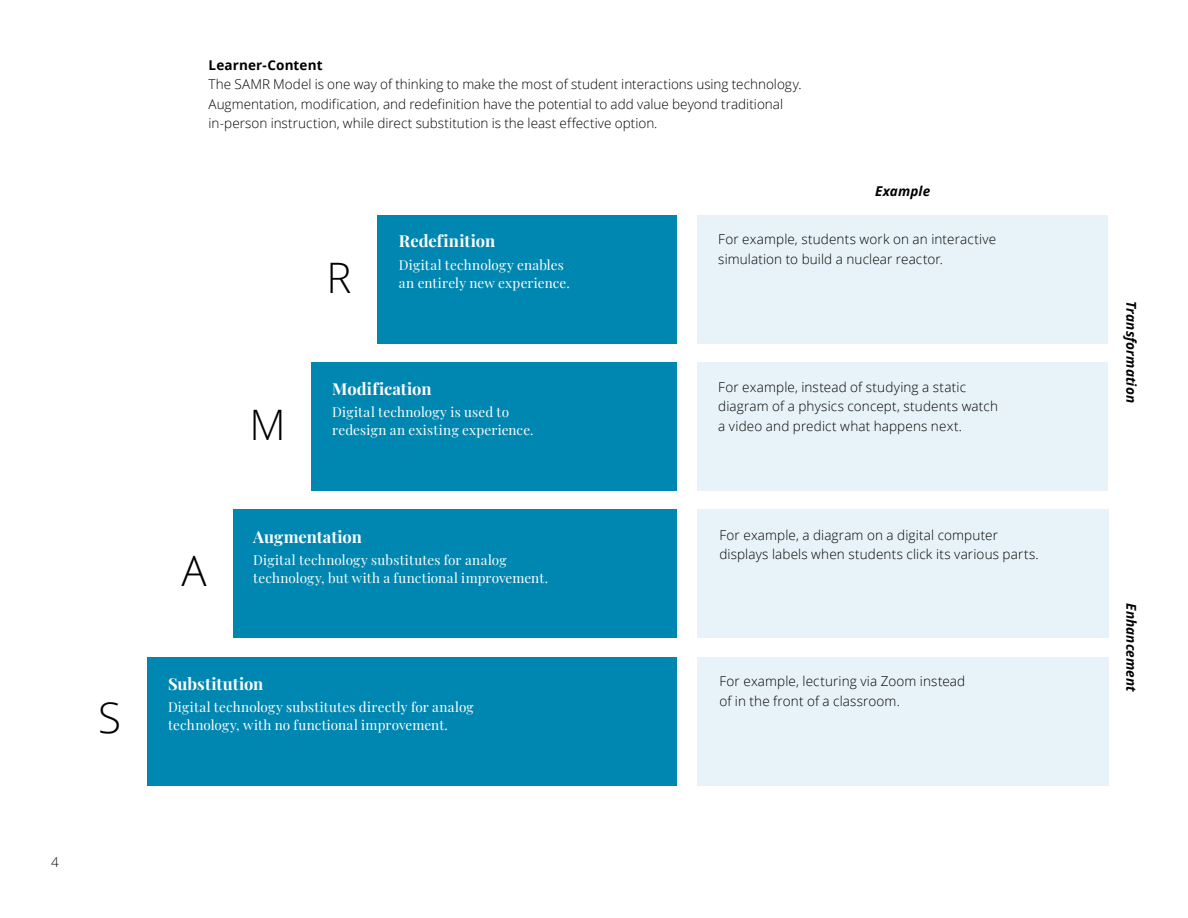
<style>
.page{position:relative;width:1188px;height:918px;background:#fff}
.page>*{position:absolute;margin:0;border:0;box-sizing:border-box;transform-origin:0 0}
.t1{font:300 42px "Open Sans";color:#000}
.t2{font:700 16.5px "Playfair Display";color:#fff}
.t3{font:300 13.5px/19.5px "Open Sans";letter-spacing:.01em;color:#000}
.t4{font:13.5px/18px "Playfair Display";letter-spacing:.015em;color:#fff}
.t5{font:italic 700 13.5px "Open Sans";letter-spacing:.01em;color:#000}
.t6{font:700 13.5px "Open Sans";letter-spacing:.01em;color:#000}
</style>
<div class="page">
<div style="left:377px;top:215px;width:300px;height:129px;background:#0087b1"></div>
<div style="left:697px;top:215px;width:410px;height:129px;background:#e8f3f9"></div>
<div style="left:311px;top:362px;width:366px;height:129px;background:#0087b1"></div>
<div style="left:697px;top:362px;width:410px;height:129px;background:#e8f3f9"></div>
<div style="left:233px;top:510px;width:444px;height:128px;background:#0087b1"></div>
<div style="left:697px;top:510px;width:411px;height:128px;background:#e8f3f9"></div>
<div style="left:147px;top:657px;width:530px;height:128px;background:#0087b1"></div>
<div style="left:697px;top:657px;width:411px;height:128px;background:#e8f3f9"></div>
<h1 class="t1" style="left:98px;top:689px;width:24px">S</h1>
<p class="t6" style="left:209px;top:55px;width:116px">Learner-Content</p>
<p class="t3" style="left:209px;top:74px;width:594px">The SAMR Model is one way of thinking to make the most of student interactions using technology.<br>Augmentation, modification, and redefinition have the potential to add value beyond traditional in-person instruction, while direct substitution is the least effective option.</p>
<p class="t5" style="left:875px;top:181px;width:57px">Example</p>
<h1 class="t1" style="left:181px;top:542px;width:27px">A</h1>
<h1 class="t1" style="left:249px;top:396px;width:38px">M</h1>
<h1 class="t1" style="left:327px;top:249px;width:26px">R</h1>
<p class="t2" style="left:399px;top:228px;width:98px">Redefinition</p>
<p class="t4" style="left:399px;top:254px;width:172px">Digital technology enables an entirely new experience.</p>
<p class="t2" style="left:332px;top:376px;width:101px">Modification</p>
<p class="t4" style="left:332px;top:402px;width:203px">Digital technology is used to redesign an existing experience.</p>
<p class="t2" style="left:253px;top:524px;width:110px">Augmentation</p>
<p class="t4" style="left:253px;top:550px;width:296px">Digital technology substitutes for analog technology, but with a functional improvement.</p>
<p class="t2" style="left:168px;top:670px;width:97px">Substitution</p>
<p class="t4" style="left:168px;top:697px;width:307px">Digital technology substitutes directly for analog technology, with no functional improvement.</p>
<p class="t3" style="left:718px;top:229px;width:280px">For example, students work on an interactive simulation to build a nuclear reactor.</p>
<p class="t3" style="left:718px;top:377px;width:281px">For example, instead of studying a static diagram of a physics concept, students watch a video and predict what happens next.</p>
<p class="t3" style="left:719px;top:525px;width:321px">For example, a diagram on a digital computer displays labels when students click its various parts.</p>
<p class="t3" style="left:719px;top:671px;width:247px">For example, lecturing via Zoom instead of in the front of a classroom.</p>
<p class="t3" style="left:51px;top:852px;width:9px">4</p>
<p class="t5" style="left:1141px;top:301px;width:103px;rotate:90deg">Transformation</p>
<p class="t5" style="left:1141px;top:603px;width:90px;rotate:90deg">Enhancement</p>
</div>
